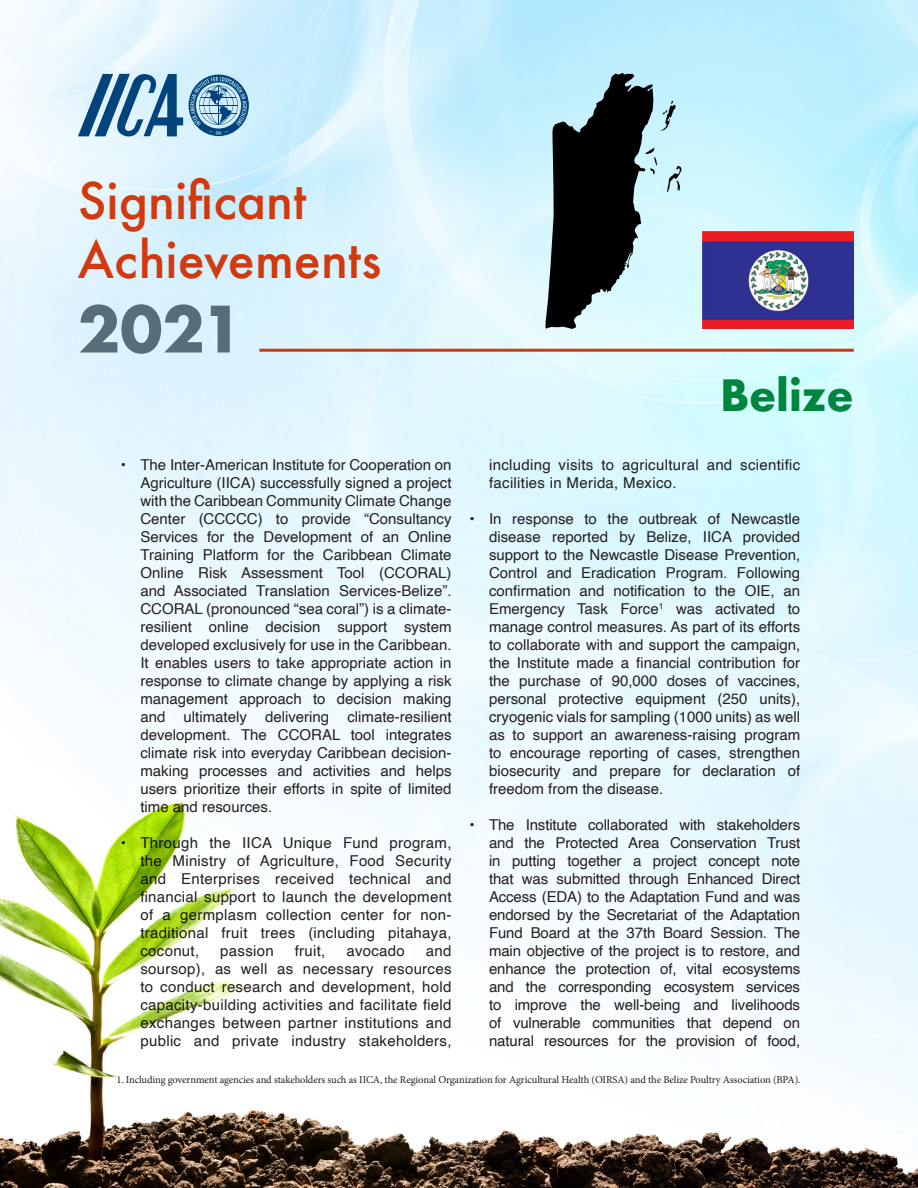
<style>
.page{position:relative;width:918px;height:1188px;background:#fff}
.page>*{position:absolute;margin:0;border:0;box-sizing:border-box;transform-origin:0 0}
.t1{font:700 62.1px "Futura";color:#566e7a}
.t2{font:500 49.05px/58.9px "Futura";color:#d2390e}
.t3{font:700 42px "Futura";color:#00853e}
.t4{font:15px/18px "Helvetica";letter-spacing:.02em;color:#231f20;text-align:justify}
.t5{font:10.5px "Minion Pro";letter-spacing:-.01em;color:#231f20}
</style>
<div class="page">
<img style="left:0;top:0;width:918px;height:783px">
<img style="left:0;top:783px;width:918px;height:405px">
<svg style="left:78px;top:69px;width:105px;height:68px;background:#7ba5c3"></svg>
<svg style="left:189px;top:75px;width:60px;height:61px;background:#79a6c5"></svg>
<hr style="left:259px;top:349px;width:595px;height:3px;background:#d2390e">
<img style="left:703px;top:232px;width:151px;height:97px">
<svg style="left:545px;top:73px;width:137px;height:256px;background:#687b7f"></svg>
<p class="t2" style="left:78px;top:171px;width:305px">Significant<br>Achievements</p>
<p class="t1" style="left:78px;top:284px;width:167px">2021</p>
<h2 class="t2" style="left:78px;top:171px;width:280px">Logros<br>sign ficativos</h2>
<p class="t3" style="left:720px;top:364px;width:135px">Belize</p>
<h3 class="t3" style="left:733px;top:364px;width:123px">Título</h3>
<p class="t4" style="left:489px;top:457px;width:313px">including visits to agricultural and scientific facilities in Merida, Mexico.</p>
<p class="t4" style="left:489px;top:511px;width:313px;text-indent:-20px">• In response to the outbreak of Newcastle disease reported by Belize, IICA provided support to the Newcastle Disease Prevention, Control and Eradication Program. Following confirmation and notification to the OIE, an Emergency Task Force<sup>1</sup> was activated to manage control measures. As part of its efforts to collaborate with and support the campaign, the Institute made a financial contribution for the purchase of 90,000 doses of vaccines, personal protective equipment (250 units), cryogenic vials for sampling (1000 units) as well as to support an awareness-raising program to encourage reporting of cases, strengthen biosecurity and prepare for declaration of freedom from the disease.</p>
<p class="t4" style="left:489px;top:817px;width:313px;text-indent:-20px">• The Institute collaborated with stakeholders and the Protected Area Conservation Trust in putting together a project concept note that was submitted through Enhanced Direct Access (EDA) to the Adaptation Fund and was endorsed by the Secretariat of the Adaptation Fund Board at the 37th Board Session. The main objective of the project is to restore, and enhance the protection of, vital ecosystems and the corresponding ecosystem services to improve the well-being and livelihoods of vulnerable communities that depend on natural resources for the provision of food,</p>
<p class="t5" style="left:116px;top:1073px;width:686px">1. Including government agencies and stakeholders such as IICA, the Regional Organization for Agricultural Health (OIRSA) and the Belize Poultry Association (BPA).</p>
<p class="t4" style="left:140px;top:457px;width:313px;text-indent:-20px">• The Inter-American Institute for Cooperation on Agriculture (IICA) successfully signed a project with the Caribbean Community Climate Change Center (CCCCC) to provide “Consultancy Services for the Development of an Online Training Platform for the Caribbean Climate Online Risk Assessment Tool (CCORAL) and Associated Translation Services-Belize”.<br>CCORAL (pronounced “sea coral”) is a climate&shy;resilient online decision support system developed exclusively for use in the Caribbean.<br>It enables users to take appropriate action in response to climate change by applying a risk management approach to decision making and ultimately delivering climate-resilient development. The CCORAL tool integrates climate risk into everyday Caribbean decision&shy;making processes and activities and helps users prioritize their efforts in spite of limited time and resources.</p>
<p class="t4" style="left:140px;top:835px;width:313px;text-indent:-20px">• Through the IICA Unique Fund program, the Ministry of Agriculture, Food Security and Enterprises received technical and financial support to launch the development of a germplasm collection center for non&shy;traditional fruit trees (including pitahaya, coconut,</p>
<p class="t4" style="left:220px;top:943px;width:55px">passion</p>
<p class="t4" style="left:295px;top:943px;width:32px">fruit,</p>
<p class="t4" style="left:346px;top:943px;width:60px">avocado</p>
<p class="t4" style="left:140px;top:943px;width:313px;text-indent:285px">and soursop), as well as necessary resources to conduct research and development, hold capacity-building activities and facilitate field exchanges between partner institutions and public and private industry stakeholders,</p>
</div>
